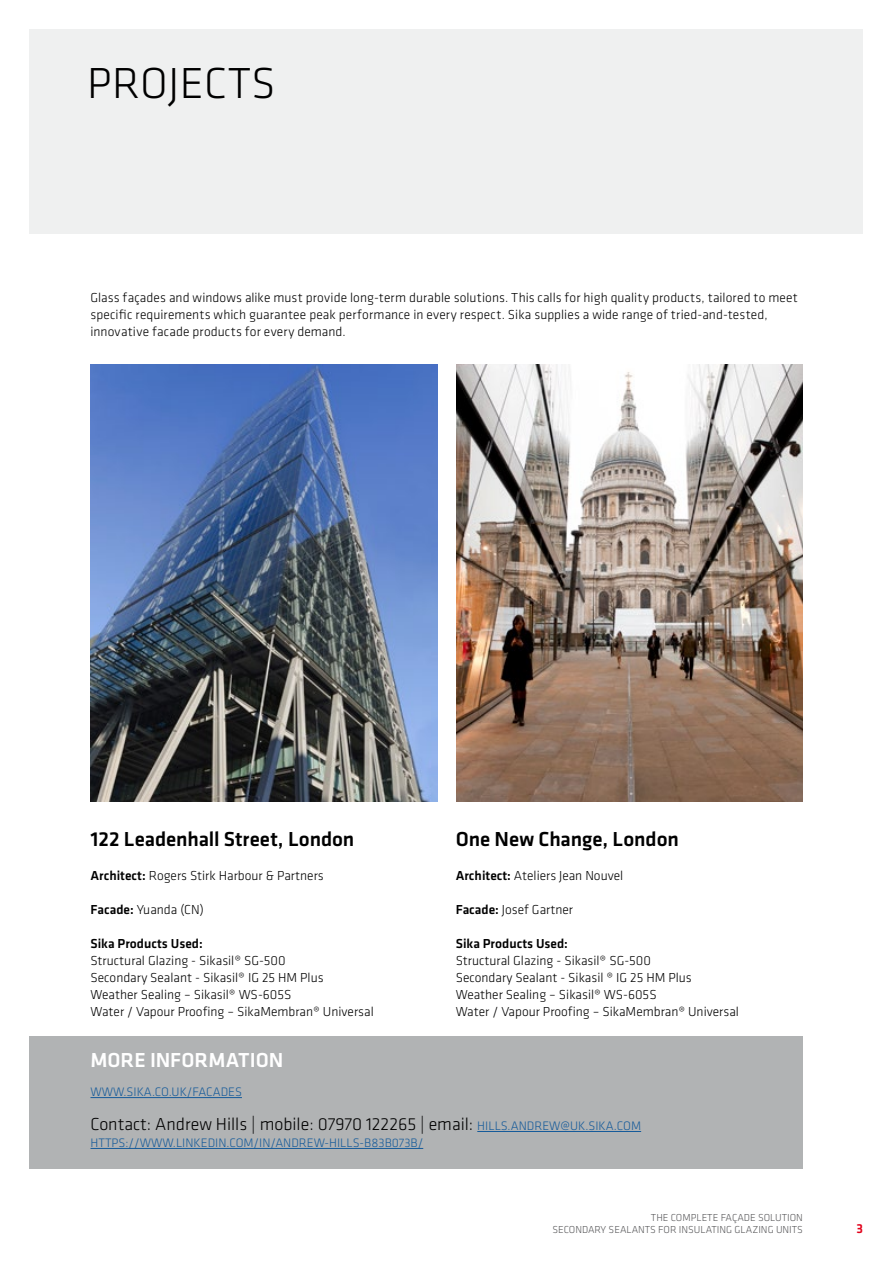
<style>
.page{position:relative;width:893px;height:1263px;background:#fff}
.page>*{position:absolute;margin:0;border:0;box-sizing:border-box;transform-origin:0 0}
.t1{font:300 45px "Klavika";letter-spacing:.015em;color:#000}
.t2{font:500 21px "Klavika";letter-spacing:-.005em;color:#000}
.t3{font:500 21px "Klavika";letter-spacing:-.005em;color:#fff}
.t4{font:300 18px "Klavika";color:#000}
.t5{font:300 13.5px/17px "Klavika";color:#000}
.t6{font:500 13.5px "Klavika";color:#000}
.t7{font:500 13.5px "Klavika";color:#e2001a}
.t8{font:300 12.75px "Klavika";color:#165b9a}
.t9{font:300 10.5px/12.6px "Klavika";color:#58585a;text-align:right}
.s1{font-weight:500}
.s2{font-size:12.75px;color:#165b9a}
</style>
<div class="page">
<div style="left:30px;top:1037px;width:773px;height:132px;background:#b1b3b4"></div>
<img style="left:91px;top:365px;width:346px;height:437px">
<img style="left:456px;top:365px;width:347px;height:437px">
<hr style="left:90px;top:1097px;width:152px;height:1px;background:#165b9a">
<hr style="left:477px;top:1131px;width:164px;height:1px;background:#165b9a">
<hr style="left:90px;top:1148px;width:333px;height:1px;background:#165b9a">
<div style="left:30px;top:30px;width:833px;height:204px;background:#eceded"></div>
<h1 class="t1" style="left:87px;top:56px;width:190px">PROJECTS</h1>
<p class="t5" style="left:90px;top:289px;width:709px">Glass façades and windows alike must provide long-term durable solutions. This calls for high quality products, tailored to meet specific requirements which guarantee peak performance in every respect. Sika supplies a wide range of tried-and-tested, innovative facade products for every demand.</p>
<h2 class="t2" style="left:90px;top:825px;width:265px">122 Leadenhall Street, London</h2>
<p class="t5" style="left:90px;top:867px;width:235px"><span class="s1">Architect:</span> Rogers Stirk Harbour &amp; Partners</p>
<p class="t5" style="left:90px;top:901px;width:115px"><span class="s1">Facade:</span> Yuanda (CN)</p>
<p class="t6" style="left:90px;top:934px;width:114px">Sika Products Used:</p>
<p class="t5" style="left:90px;top:952px;width:285px">Structural Glazing - Sikasil® SG-500<br>Secondary Sealant - Sikasil® IG 25 HM Plus Weather Sealing – Sikasil® WS-605S<br>Water / Vapour Proofing – SikaMembran® Universal</p>
<h2 class="t2" style="left:456px;top:825px;width:225px">One New Change, London</h2>
<p class="t5" style="left:456px;top:867px;width:169px"><span class="s1">Architect:</span> Ateliers Jean Nouvel</p>
<p class="t5" style="left:456px;top:901px;width:119px"><span class="s1">Facade:</span> Josef Gartner</p>
<p class="t6" style="left:456px;top:934px;width:114px">Sika Products Used:</p>
<p class="t5" style="left:456px;top:952px;width:285px">Structural Glazing - Sikasil® SG-500<br>Secondary Sealant - Sikasil ® IG 25 HM Plus Weather Sealing – Sikasil® WS-605S<br>Water / Vapour Proofing – SikaMembran® Universal</p>
<h2 class="t3" style="left:90px;top:1046px;width:194px">MORE INFORMATION</h2>
<p class="t8" style="left:90px;top:1084px;width:153px">WWW.SIKA.CO.UK/FACADES</p>
<h3 class="t4" style="left:90px;top:1113px;width:552px">Contact: Andrew Hills | mobile: 07970 122265 | email: <span class="s2">HILLS.ANDREW@UK.SIKA.COM</span></h3>
<p class="t8" style="left:90px;top:1135px;width:334px">HTTPS://WWW.LINKEDIN.COM/IN/ANDREW-HILLS-B83B073B/</p>
<p class="t9" style="left:552px;top:1211px;width:252px">THE COMPLETE FAÇADE SOLUTION<br>SECONDARY SEALANTS FOR INSULATING GLAZING UNITS</p>
<p class="t7" style="left:857px;top:1219px;width:8px">3</p>
</div>
